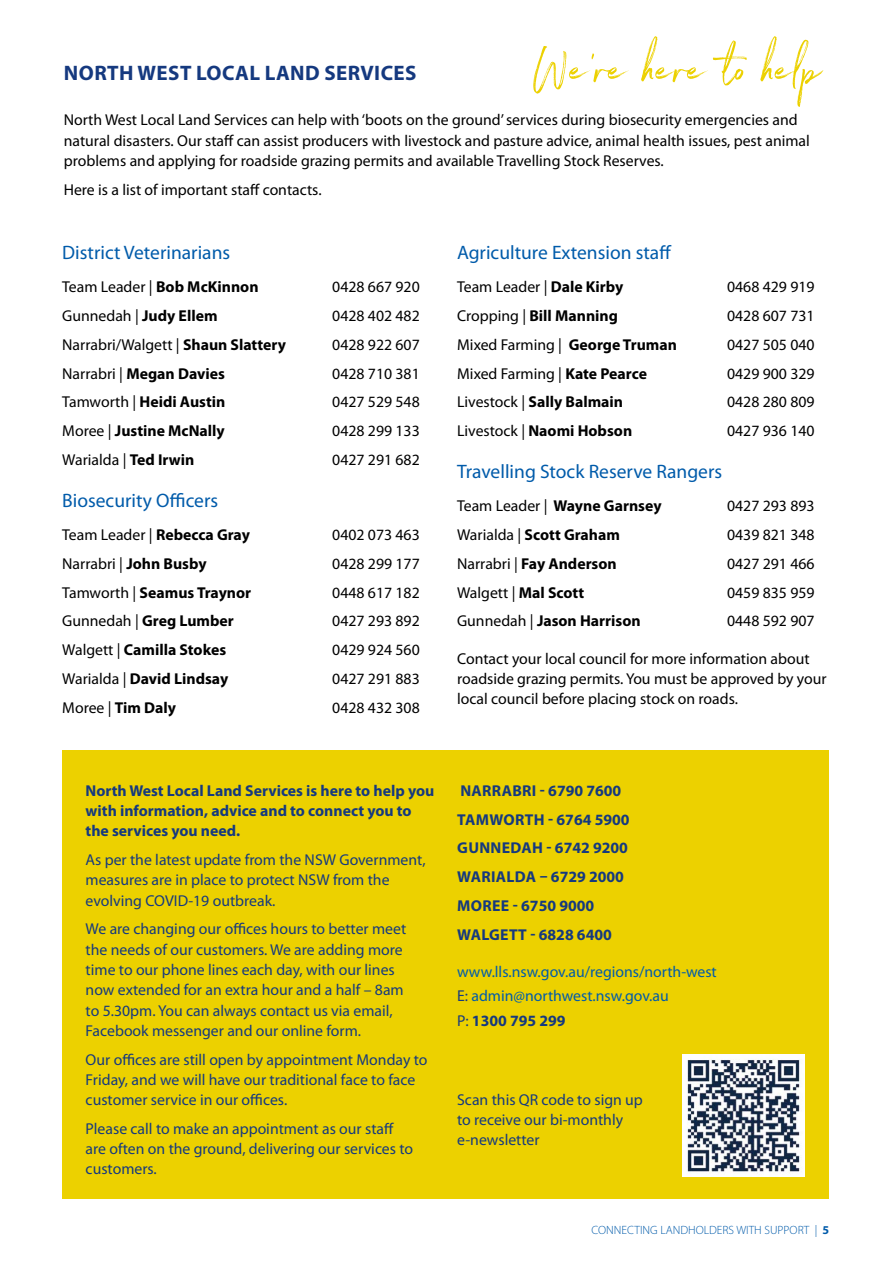
<style>
.page{position:relative;width:893px;height:1263px;background:#fff}
.page>*{position:absolute;margin:0;border:0;box-sizing:border-box;transform-origin:0 0}
.t1{font:52.5px "Northwell Alt";color:#ecd100}
.t2{font:700 21px "Myriad Pro";letter-spacing:.02em;color:#15397f}
.t3{font:19.5px "Myriad Pro";color:#005baa}
.t4{font:15.75px/20.2px "Myriad Pro";color:#000}
.t5{font:15.75px/20.2px "Myriad Pro";color:#15397f}
.t6{font:700 15.75px "Myriad Pro";color:#000}
.t7{font:700 15.75px/28.8px "Myriad Pro";color:#15397f}
.t8{font:15.75px/24.5px "Myriad Pro";color:#005baa}
.t9{font:300 12px "Myriad Pro";color:#005baa}
.s1{font-weight:700}
.s2{font-weight:400}
.s3{color:#15397f}
.s4{font-weight:700;color:#15397f}
</style>
<div class="page">
<div style="left:62px;top:751px;width:767px;height:448px;background:#ecd100"></div>
<img style="left:682px;top:1054px;width:123px;height:123px">
<h1 class="t1" style="left:531px;top:31px;width:292px">We’re here to help</h1>
<p class="t4" style="left:64px;top:110px;width:748px">North West Local Land Services can help with ‘boots on the ground’ services during biosecurity emergencies and natural disasters. Our staff can assist producers with livestock and pasture advice, animal health issues, pest animal problems and applying for roadside grazing permits and available Travelling Stock Reserves.</p>
<p class="t4" style="left:64px;top:179px;width:259px">Here is a list of important staff contacts.</p>
<h2 class="t2" style="left:64px;top:59px;width:354px">NORTH WEST LOCAL LAND SERVICES</h2>
<p class="t3" style="left:62px;top:241px;width:169px">District Veterinarians</p>
<p class="t4" style="left:62px;top:277px;width:198px">Team Leader | <span class="s1">Bob McKinnon</span></p>
<p class="t4" style="left:332px;top:277px;width:89px">0428 667 920</p>
<p class="t4" style="left:62px;top:305px;width:157px">Gunnedah | <span class="s1">Judy Ellem</span></p>
<p class="t4" style="left:332px;top:305px;width:89px">0428 402 482</p>
<p class="t4" style="left:62px;top:334px;width:225px">Narrabri/Walgett | <span class="s1">Shaun Slattery</span></p>
<p class="t4" style="left:332px;top:334px;width:89px">0428 922 607</p>
<p class="t6" style="left:62px;top:363px;width:164px"><span class="s2">Narrabri |</span> Megan Davies</p>
<p class="t4" style="left:332px;top:363px;width:89px">0428 710 381</p>
<p class="t6" style="left:62px;top:392px;width:165px"><span class="s2">Tamworth |</span> Heidi Austin</p>
<p class="t4" style="left:332px;top:392px;width:89px">0427 529 548</p>
<p class="t6" style="left:62px;top:421px;width:164px"><span class="s2">Moree |</span> Justine McNally</p>
<p class="t4" style="left:332px;top:420px;width:89px">0428 299 133</p>
<p class="t4" style="left:62px;top:449px;width:134px">Warialda | <span class="s1">Ted Irwin</span></p>
<p class="t4" style="left:332px;top:449px;width:89px">0427 291 682</p>
<p class="t3" style="left:62px;top:489px;width:157px">Biosecurity Officers</p>
<p class="t4" style="left:62px;top:524px;width:189px">Team Leader | <span class="s1">Rebecca Gray</span></p>
<p class="t4" style="left:332px;top:524px;width:89px">0402 073 463</p>
<p class="t4" style="left:62px;top:553px;width:146px">Narrabri | <span class="s1">John Busby</span></p>
<p class="t4" style="left:332px;top:553px;width:89px">0428 299 177</p>
<p class="t6" style="left:62px;top:582px;width:190px"><span class="s2">Tamworth |</span> Seamus Traynor</p>
<p class="t4" style="left:332px;top:582px;width:89px">0448 617 182</p>
<p class="t6" style="left:62px;top:611px;width:173px"><span class="s2">Gunnedah |</span> Greg Lumber</p>
<p class="t4" style="left:332px;top:611px;width:89px">0427 293 892</p>
<p class="t6" style="left:62px;top:640px;width:165px"><span class="s2">Walgett |</span> Camilla Stokes</p>
<p class="t4" style="left:332px;top:639px;width:89px">0429 924 560</p>
<p class="t6" style="left:62px;top:668px;width:168px"><span class="s2">Warialda |</span> David Lindsay</p>
<p class="t4" style="left:332px;top:668px;width:89px">0427 291 883</p>
<p class="t6" style="left:62px;top:697px;width:115px"><span class="s2">Moree |</span> Tim Daly</p>
<p class="t4" style="left:332px;top:697px;width:89px">0428 432 308</p>
<p class="t3" style="left:457px;top:241px;width:216px">Agriculture Extension staff</p>
<p class="t4" style="left:457px;top:277px;width:168px">Team Leader | <span class="s1">Dale Kirby</span></p>
<p class="t4" style="left:727px;top:277px;width:89px">0468 429 919</p>
<p class="t6" style="left:457px;top:305px;width:162px"><span class="s2">Cropping |</span> Bill Manning</p>
<p class="t4" style="left:727px;top:305px;width:89px">0428 607 731</p>
<p class="t4" style="left:457px;top:334px;width:221px">Mixed Farming | <span class="s1">George Truman</span></p>
<p class="t4" style="left:727px;top:334px;width:89px">0427 505 040</p>
<p class="t4" style="left:457px;top:363px;width:191px">Mixed Farming | <span class="s1">Kate Pearce</span></p>
<p class="t4" style="left:727px;top:363px;width:89px">0429 900 329</p>
<p class="t6" style="left:457px;top:392px;width:167px"><span class="s2">Livestock |</span> Sally Balmain</p>
<p class="t4" style="left:727px;top:392px;width:89px">0428 280 809</p>
<p class="t6" style="left:457px;top:421px;width:177px"><span class="s2">Livestock |</span> Naomi Hobson</p>
<p class="t4" style="left:727px;top:420px;width:89px">0427 936 140</p>
<p class="t3" style="left:457px;top:460px;width:267px">Travelling Stock Reserve Rangers</p>
<p class="t6" style="left:457px;top:496px;width:206px"><span class="s2">Team Leader |</span> Wayne Garnsey</p>
<p class="t4" style="left:727px;top:496px;width:89px">0427 293 893</p>
<p class="t6" style="left:457px;top:525px;width:164px"><span class="s2">Warialda |</span> Scott Graham</p>
<p class="t4" style="left:727px;top:524px;width:89px">0439 821 348</p>
<p class="t6" style="left:457px;top:553px;width:161px"><span class="s2">Narrabri |</span> Fay Anderson</p>
<p class="t4" style="left:727px;top:553px;width:89px">0427 291 466</p>
<p class="t4" style="left:457px;top:582px;width:129px">Walgett | <span class="s1">Mal Scott</span></p>
<p class="t4" style="left:727px;top:582px;width:89px">0459 835 959</p>
<p class="t6" style="left:457px;top:611px;width:185px"><span class="s2">Gunnedah |</span> Jason Harrison</p>
<p class="t4" style="left:727px;top:611px;width:89px">0448 592 907</p>
<p class="t4" style="left:457px;top:648px;width:371px">Contact your local council for more information about roadside grazing permits. You must be approved by your local council before placing stock on roads.</p>
<p class="t7" style="left:86px;top:780px;width:350px;line-height:20.2px">North West Local Land Services is here to help you with information, advice and to connect you to the services you need.</p>
<p class="t5" style="left:86px;top:849px;width:341px">As per the latest update from the NSW Government, measures are in place to protect NSW from the evolving COVID-19 outbreak.</p>
<p class="t5" style="left:86px;top:919px;width:322px">We are changing our offices hours to better meet the needs of our customers. We are adding more time to our phone lines each day, with our lines now extended for an extra hour and a half – 8am to 5.30pm. You can always contact us via email, Facebook messenger and our online form.</p>
<p class="t5" style="left:86px;top:1049px;width:343px">Our offices are still open by appointment Monday to<br>Friday, and we will have our traditional face to face customer service in our offices.</p>
<p class="t5" style="left:86px;top:1118px;width:329px">Please call to make an appointment as our staff are often on the ground, delivering our services to customers.</p>
<p class="t7" style="left:457px;top:776px;width:174px">NARRABRI - 6790 7600<br>TAMWORTH - 6764 5900<br>GUNNEDAH - 6742 9200<br>WARIALDA – 6729 2000<br>MOREE - 6750 9000<br>WALGETT - 6828 6400</p>
<p class="t8" style="left:457px;top:959px;width:261px">www.lls.nsw.gov.au/regions/north-west<br><span class="s3">E:</span> admin@northwest.nsw.gov.au<br><span class="s3">P:</span> <span class="s4">1300 795 299</span></p>
<p class="t5" style="left:457px;top:1089px;width:187px">Scan this QR code to sign up to receive our bi-monthly e-newsletter</p>
<p class="t9" style="left:592px;top:1222px;width:239px">CONNECTING LANDHOLDERS WITH SUPPORT | <span class="s1">5</span></p>
</div>
